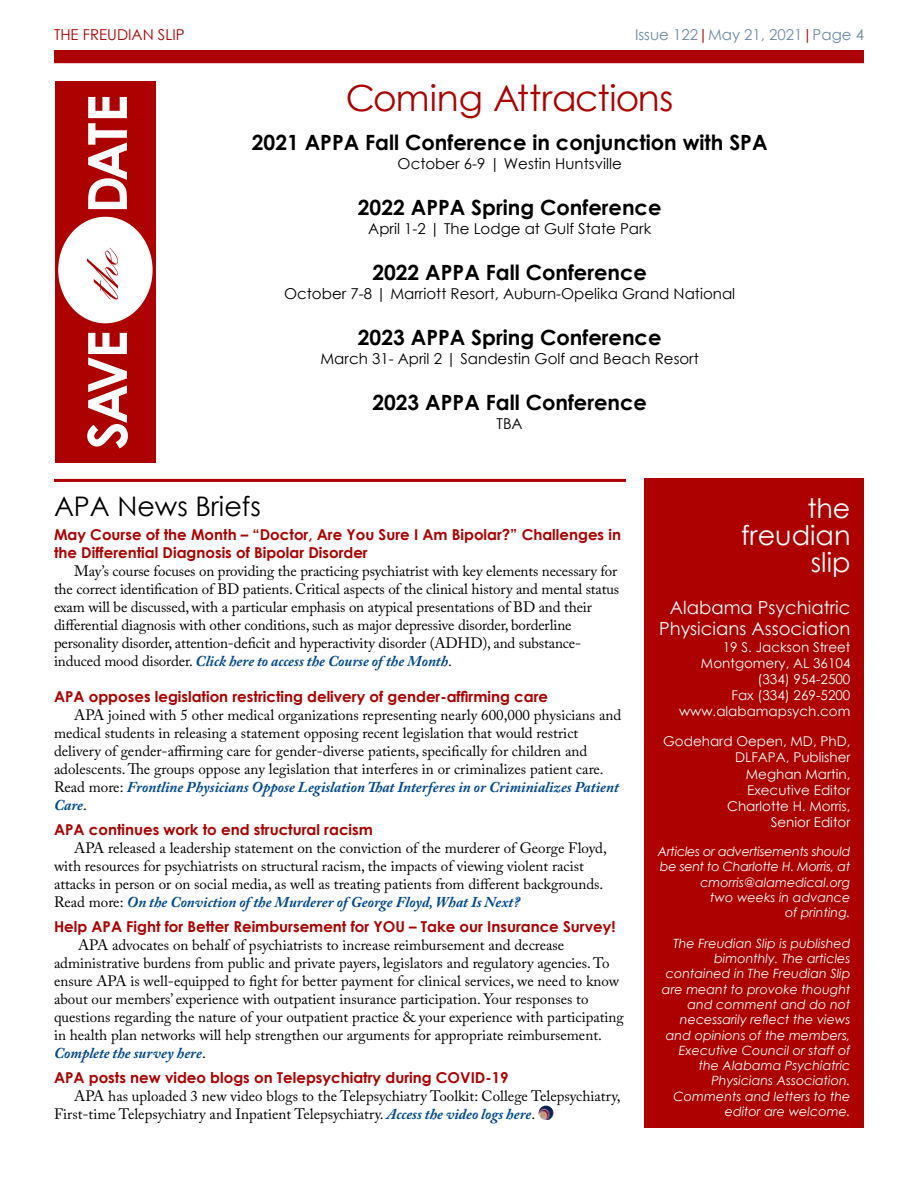
<style>
.page{position:relative;width:918px;height:1188px;background:#fff}
.page>*{position:absolute;margin:0;border:0;box-sizing:border-box;transform-origin:0 0}
.t1{font:72px "Palace Script";color:#ad0101}
.t2{font:700 54px "Century Gothic";letter-spacing:-.065em;color:#fff}
.t3{font:36px "Century Gothic";color:#ad0101}
.t4{font:27px/27px "Century Gothic";color:#fff;text-align:right}
.t5{font:27px "Century Gothic";color:#000}
.t6{font:700 21px "Century Gothic";color:#000}
.t7{font:18px/21.6px "Century Gothic";color:#fff;text-align:right}
.t8{font:15px/18px "Adobe Caslon Pro";color:#000}
.t9{font:700 15px/18px "Century Gothic";color:#ad0101}
.t10{font:15px "Century Gothic";color:#000}
.t11{font:15px "Century Gothic";color:#6d89a8}
.t12{font:15px "Century Gothic";color:#ad0101}
.t13{font:13.5px/16.2px "Century Gothic";color:#fff;text-align:right}
.t14{font:italic 12.75px/15.3px "Century Gothic";color:#fff;text-align:right}
.t15{font:italic 12.75px/15.3px "Century Gothic";letter-spacing:-.02em;color:#fff;text-align:right}
.s1{color:#ad0101}
.s2{font-weight:700;font-style:italic;color:#004990}
</style>
<div class="page">
<div style="left:54px;top:50px;width:810px;height:13px;background:#ad0101"></div>
<div style="left:644px;top:478px;width:220px;height:650px;background:#ad0101"></div>
<div style="left:55px;top:217px;width:100px;height:246px;background:#ad0101"></div>
<div style="left:55px;top:81px;width:100px;height:151px;background:#ad0101"></div>
<div style="left:58px;top:217px;width:95px;height:106px;background:#fff;border-radius:50%"></div>
<img style="left:538px;top:1106px;width:15px;height:14px">
<hr style="left:54px;top:479px;width:572px;height:3px;background:#ad0101">
<p class="t12" style="left:54px;top:25px;width:132px">THE FREUDIAN SLIP</p>
<p class="t11" style="left:635px;top:25px;width:231px">Issue 122<span class="s1">|</span>May 21, 2021<span class="s1">|</span>Page 4</p>
<h2 class="t2" style="left:66px;top:214px;width:121px;rotate:-90deg">DATE</h2>
<h1 class="t1" style="left:53px;top:299px;width:55px;rotate:-90deg">the</h1>
<h2 class="t2" style="left:66px;top:449px;width:121px;rotate:-90deg">SAVE</h2>
<h3 class="t3" style="left:346px;top:73px;width:329px">Coming Attractions</h3>
<h3 class="t6" style="left:252px;top:126px;width:517px">2021 APPA Fall Conference in conjunction with SPA</h3>
<p class="t10" style="left:398px;top:154px;width:226px">October 6-9 | Westin Huntsville</p>
<h3 class="t6" style="left:358px;top:191px;width:305px">2022 APPA Spring Conference</h3>
<p class="t10" style="left:368px;top:218px;width:284px">April 1-2 | The Lodge at Gulf State Park</p>
<h3 class="t6" style="left:372px;top:256px;width:276px">2022 APPA Fall Conference</h3>
<p class="t10" style="left:284px;top:283px;width:453px">October 7-8 | Marriott Resort, Auburn-Opelika Grand National</p>
<h3 class="t6" style="left:358px;top:321px;width:305px">2023 APPA Spring Conference</h3>
<p class="t10" style="left:321px;top:348px;width:380px">March 31- April 2 | Sandestin Golf and Beach Resort</p>
<h3 class="t6" style="left:372px;top:386px;width:276px">2023 APPA Fall Conference</h3>
<p class="t10" style="left:497px;top:413px;width:28px">TBA</p>
<h3 class="t5" style="left:54px;top:487px;width:208px">APA News Briefs</h3>
<p class="t9" style="left:54px;top:525px;width:568px">May Course of the Month – “Doctor, Are You Sure I Am Bipolar?” Challenges in the Differential Diagnosis of Bipolar Disorder</p>
<p class="t8" style="left:54px;top:562px;width:567px;text-indent:20px">May’s course focuses on providing the practicing psychiatrist with key elements necessary for the correct identification of BD patients. Critical aspects of the clinical history and mental status exam will be discussed, with a particular emphasis on atypical presentations of BD and their differential diagnosis with other conditions, such as major depressive disorder, borderline personality disorder, attention-deficit and hyperactivity disorder (ADHD), and substance&shy;induced mood disorder. <span class="s2">Click here to access the Course of the Month</span>.</p>
<p class="t9" style="left:54px;top:687px;width:496px">APA opposes legislation restricting delivery of gender-affirming care</p>
<p class="t8" style="left:54px;top:706px;width:569px;text-indent:20px">APA joined with 5 other medical organizations representing nearly 600,000 physicians and medical students in releasing a statement opposing recent legislation that would restrict delivery of gender-affirming care for gender-diverse patients, specifically for children and adolescents. The groups oppose any legislation that interferes in or criminalizes patient care.<br>Read more: <span class="s2">Frontline Physicians Oppose Legislation That Interferes in or Criminializes Patient Care</span>.</p>
<p class="t9" style="left:54px;top:820px;width:320px">APA continues work to end structural racism</p>
<p class="t8" style="left:54px;top:839px;width:554px;text-indent:20px">APA released a leadership statement on the conviction of the murderer of George Floyd, with resources for psychiatrists on structural racism, the impacts of viewing violent racist attacks in person or on social media, as well as treating patients from different backgrounds.<br>Read more: <span class="s2">On the Conviction of the Murderer of George Floyd, What Is Next?</span></p>
<p class="t9" style="left:54px;top:917px;width:563px">Help APA Fight for Better Reimbursement for YOU – Take our Insurance Survey!</p>
<p class="t8" style="left:54px;top:936px;width:571px;text-indent:24px">APA advocates on behalf of psychiatrists to increase reimbursement and decrease administrative burdens from public and private payers, legislators and regulatory agencies. To ensure APA is well-equipped to fight for better payment for clinical services, we need to know about our members’ experience with outpatient insurance participation. Your responses to questions regarding the nature of your outpatient practice &amp; your experience with participating in health plan networks will help strengthen our arguments for appropriate reimbursement.<br><span class="s2">Complete the survey here</span>.</p>
<p class="t9" style="left:54px;top:1067px;width:456px">APA posts new video blogs on Telepsychiatry during COVID-19</p>
<p class="t8" style="left:54px;top:1086px;width:568px;text-indent:20px">APA has uploaded 3 new video blogs to the Telepsychiatry Toolkit: College Telepsychiatry,<br>First-time Telepsychiatry and Inpatient Telepsychiatry. <span class="s2">Access the video logs here</span>.</p>
<h3 class="t4" style="left:741px;top:494px;width:111px">the freudian slip</h3>
<p class="t7" style="left:659px;top:596px;width:193px">Alabama Psychiatric<br>Physicians Association</p>
<p class="t13" style="left:679px;top:639px;width:173px">19 S. Jackson Street<br>Montgomery, AL 36104 (334) 954-2500<br>Fax (334) 269-5200 www.alabamapsych.com</p>
<p class="t13" style="left:663px;top:733px;width:189px">Godehard Oepen, MD, PhD,<br>DLFAPA, Publisher<br>Meghan Martin,<br>Executive Editor<br>Charlotte H. Morris,<br>Senior Editor</p>
<p class="t15" style="left:658px;top:844px;width:194px">Articles or advertisements should be sent to Charlotte H. Morris, at cmorris@alamedical.org<br>two weeks in advance<br>of printing.</p>
<p class="t14" style="left:662px;top:935px;width:190px">The Freudian Slip is published bimonthly. The articles contained in The Freudian Slip are meant to provoke thought and comment and do not necessarily reflect the views and opinions of the members,<br>Executive Council or staff of the Alabama Psychiatric<br>Physicians Association.<br>Comments and letters to the editor are welcome.</p>
</div>
